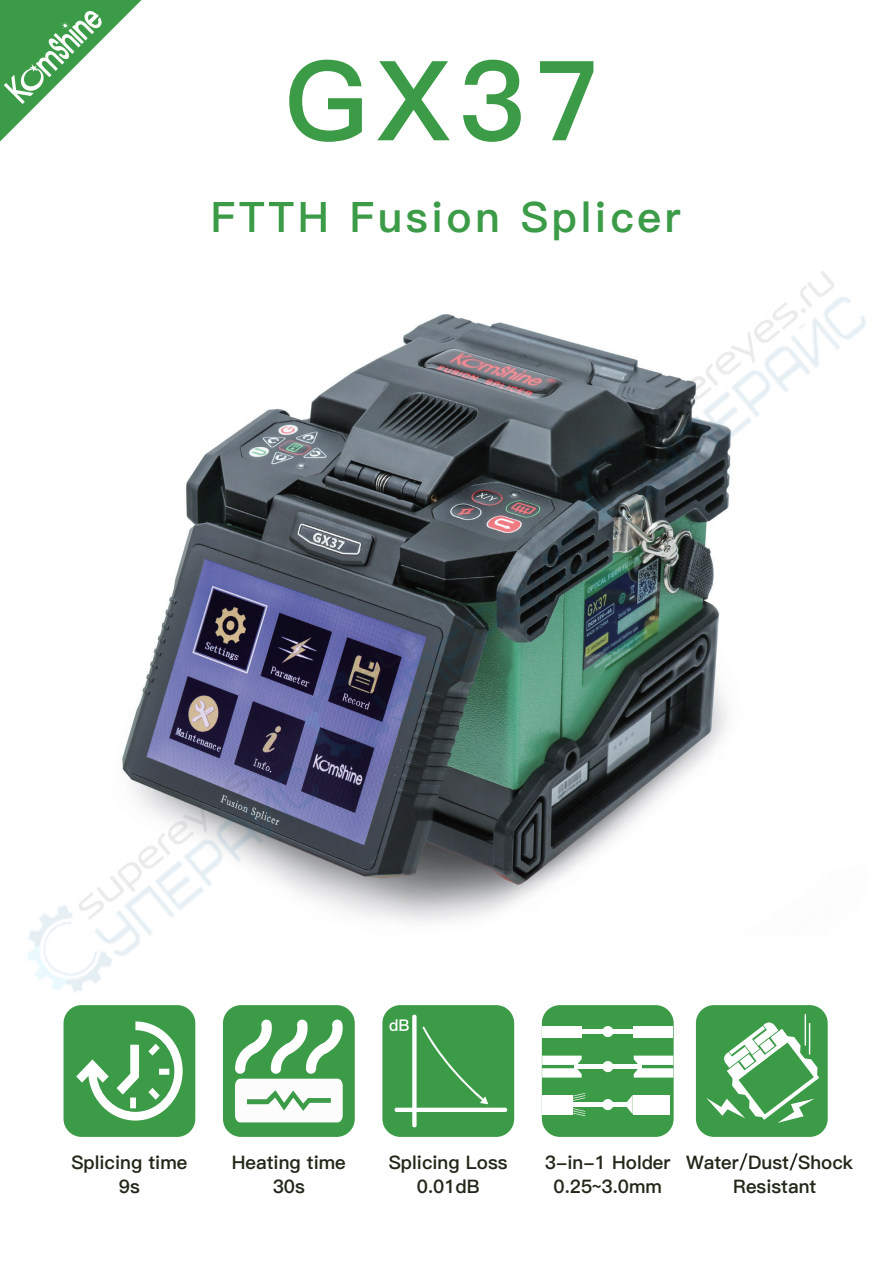
<style>
.page{position:relative;width:893px;height:1263px;background:#fff}
.page>*{position:absolute;margin:0;border:0;box-sizing:border-box;transform-origin:0 0}
.t1{font:110.7px "Ping Fang SC Heavy";color:#3b9b47}
.t2{font:42px "Ping Fang SC Heavy";letter-spacing:.085em;color:#3b9b47}
.t3{font:18.6px/24px "Ping Fang SC Heavy";color:#222819;text-align:center}
</style>
<div class="page">
<svg style="left:0;top:0;width:3px;height:141px"></svg>
<img style="left:3px;top:0;width:863px;height:1171px">
<h1 class="t1" style="left:285px;top:35px;width:317px">GX37</h1>
<h2 class="t2" style="left:211px;top:192px;width:26px">F</h2>
<h2 class="t2" style="left:350px;top:192px;width:332px">Fusion Splicer</h2>
<p class="t3" style="left:71px;top:1150px;width:118px">Splicing time<br>9s</p>
<p class="t3" style="left:389px;top:1150px;width:120px">Splicing Loss<br>0.01dB</p>
<p class="t3" style="left:232px;top:1150px;width:116px">Heating time<br>30s</p>
<p class="t3" style="left:545px;top:1150px;width:127px">3-in-1 Holder<br>0.25~3.0mm</p>
<p class="t3" style="left:686px;top:1150px;width:169px">Water Dust Shock<br>Resistant</p>
</div>
